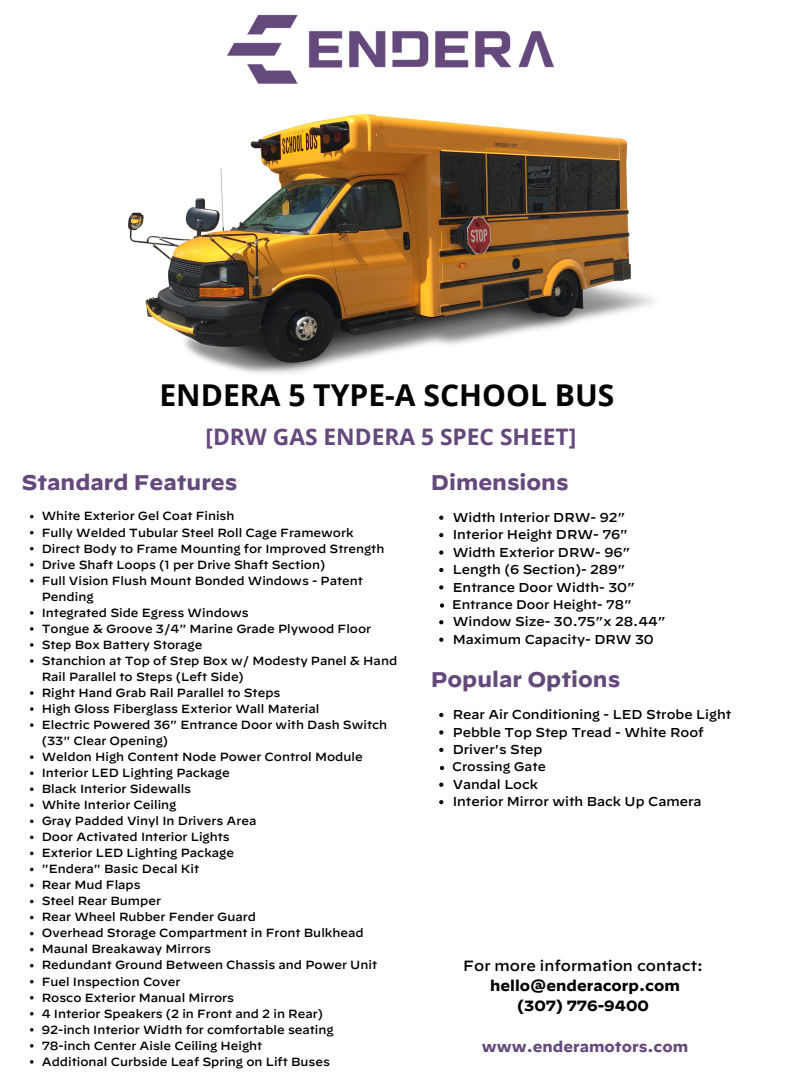
<style>
.page{position:relative;width:810px;height:1080px;background:#fff}
.page>*{position:absolute;margin:0;border:0;box-sizing:border-box;transform-origin:0 0}
.t1{font:700 30.06px "Open Sans";color:#000}
.t2{font:700 22.75px "Open Sans";color:#65497d}
.t3{font:700 21.25px "Decimal";color:#65497d}
.t4{font:700 14.81px "Decimal";color:#000}
.t5{font:500 14.81px "Decimal";color:#000}
.t6{font:700 14.81px "Decimal";color:#65497d}
.t7{font:500 12.88px "Decimal";color:#000}
.t8{font:500 12.5px "Decimal";color:#000}
.t9{font:500 11.81px/16.1px "Decimal";color:#000}
</style>
<div class="page">
<img style="left:228px;top:14px;width:326px;height:70px">
<svg style="left:439px;top:516px;width:4px;height:4px"></svg>
<svg style="left:439px;top:533px;width:4px;height:4px"></svg>
<svg style="left:439px;top:550px;width:4px;height:5px"></svg>
<svg style="left:439px;top:568px;width:4px;height:4px"></svg>
<svg style="left:439px;top:585px;width:4px;height:5px"></svg>
<svg style="left:440px;top:603px;width:4px;height:5px"></svg>
<svg style="left:439px;top:620px;width:4px;height:4px"></svg>
<svg style="left:439px;top:638px;width:4px;height:4px"></svg>
<svg style="left:439px;top:713px;width:4px;height:4px"></svg>
<svg style="left:439px;top:730px;width:4px;height:5px"></svg>
<svg style="left:439px;top:748px;width:4px;height:4px"></svg>
<svg style="left:440px;top:766px;width:4px;height:4px"></svg>
<svg style="left:439px;top:783px;width:4px;height:4px"></svg>
<svg style="left:439px;top:800px;width:4px;height:4px"></svg>
<svg style="left:30px;top:515px;width:4px;height:3px"></svg>
<svg style="left:30px;top:531px;width:4px;height:3px"></svg>
<svg style="left:30px;top:547px;width:4px;height:3px"></svg>
<svg style="left:30px;top:563px;width:4px;height:4px"></svg>
<svg style="left:30px;top:579px;width:4px;height:4px"></svg>
<svg style="left:30px;top:611px;width:4px;height:4px"></svg>
<svg style="left:30px;top:627px;width:4px;height:4px"></svg>
<svg style="left:30px;top:643px;width:4px;height:4px"></svg>
<svg style="left:30px;top:659px;width:4px;height:4px"></svg>
<svg style="left:30px;top:691px;width:4px;height:4px"></svg>
<svg style="left:30px;top:707px;width:4px;height:4px"></svg>
<svg style="left:30px;top:723px;width:4px;height:4px"></svg>
<svg style="left:30px;top:755px;width:4px;height:4px"></svg>
<svg style="left:30px;top:771px;width:4px;height:4px"></svg>
<svg style="left:30px;top:788px;width:4px;height:3px"></svg>
<svg style="left:30px;top:804px;width:4px;height:3px"></svg>
<svg style="left:30px;top:820px;width:4px;height:3px"></svg>
<svg style="left:30px;top:836px;width:4px;height:3px"></svg>
<svg style="left:30px;top:852px;width:4px;height:3px"></svg>
<svg style="left:30px;top:868px;width:4px;height:3px"></svg>
<svg style="left:30px;top:884px;width:4px;height:3px"></svg>
<svg style="left:30px;top:900px;width:4px;height:3px"></svg>
<svg style="left:30px;top:916px;width:4px;height:3px"></svg>
<svg style="left:30px;top:932px;width:4px;height:3px"></svg>
<svg style="left:30px;top:948px;width:4px;height:3px"></svg>
<svg style="left:30px;top:964px;width:4px;height:3px"></svg>
<svg style="left:30px;top:980px;width:4px;height:3px"></svg>
<svg style="left:30px;top:996px;width:4px;height:3px"></svg>
<svg style="left:30px;top:1012px;width:4px;height:4px"></svg>
<svg style="left:30px;top:1028px;width:4px;height:4px"></svg>
<svg style="left:30px;top:1044px;width:4px;height:4px"></svg>
<svg style="left:30px;top:1060px;width:4px;height:4px"></svg>
<img style="left:128px;top:114px;width:526px;height:260px">
<p class="t1" style="left:159px;top:374px;width:456px">ENDERA 5 TYPE-A SCHOOL BUS</p>
<p class="t2" style="left:206px;top:421px;width:372px">[DRW GAS ENDERA 5 SPEC SHEET]</p>
<p class="t3" style="left:22px;top:469px;width:217px">Standard Features</p>
<p class="t9" style="left:42px;top:508px;width:194px">White Exterior Gel Coat Finish</p>
<p class="t9" style="left:42px;top:524px;width:313px">Fully Welded Tubular Steel Roll Cage Framework</p>
<p class="t9" style="left:42px;top:540px;width:344px">Direct Body to Frame Mounting for Improved Strength</p>
<p class="t9" style="left:42px;top:556px;width:285px">Drive Shaft Loops (1 per Drive Shaft Section)</p>
<p class="t9" style="left:42px;top:572px;width:323px">Full Vision Flush Mount Bonded Windows - Patent<br>Pending</p>
<p class="t9" style="left:42px;top:604px;width:208px">Integrated Side Egress Windows</p>
<p class="t9" style="left:42px;top:620px;width:331px">Tongue &amp; Groove 3/4" Marine Grade Plywood Floor</p>
<p class="t9" style="left:42px;top:636px;width:162px">Step Box Battery Storage</p>
<p class="t9" style="left:42px;top:652px;width:357px">Stanchion at Top of Step Box w/ Modesty Panel &amp; Hand<br>Rail Parallel to Steps (Left Side)</p>
<p class="t9" style="left:42px;top:684px;width:240px">Right Hand Grab Rail Parallel to Steps</p>
<p class="t9" style="left:42px;top:700px;width:279px">High Gloss Fiberglass Exterior Wall Material</p>
<p class="t9" style="left:42px;top:716px;width:347px">Electric Powered 36" Entrance Door with Dash Switch (33" Clear Opening)</p>
<p class="t9" style="left:42px;top:749px;width:322px">Weldon High Content Node Power Control Module</p>
<p class="t9" style="left:42px;top:765px;width:190px">Interior LED Lighting Package</p>
<p class="t9" style="left:42px;top:781px;width:151px">Black Interior Sidewalls</p>
<p class="t9" style="left:42px;top:797px;width:136px">White Interior Ceiling</p>
<p class="t9" style="left:42px;top:813px;width:216px">Gray Padded Vinyl In Drivers Area</p>
<p class="t9" style="left:42px;top:829px;width:190px">Door Activated Interior Lights</p>
<p class="t9" style="left:42px;top:845px;width:194px">Exterior LED Lighting Package</p>
<p class="t9" style="left:42px;top:861px;width:159px">"Endera" Basic Decal Kit</p>
<p class="t9" style="left:42px;top:877px;width:100px">Rear Mud Flaps</p>
<p class="t9" style="left:42px;top:893px;width:121px">Steel Rear Bumper</p>
<p class="t9" style="left:42px;top:909px;width:216px">Rear Wheel Rubber Fender Guard</p>
<p class="t9" style="left:42px;top:925px;width:323px">Overhead Storage Compartment in Front Bulkhead</p>
<p class="t9" style="left:42px;top:941px;width:171px">Maunal Breakaway Mirrors</p>
<p class="t9" style="left:42px;top:957px;width:337px">Redundant Ground Between Chassis and Power Unit</p>
<p class="t9" style="left:42px;top:973px;width:140px">Fuel Inspection Cover</p>
<p class="t9" style="left:42px;top:989px;width:194px">Rosco Exterior Manual Mirrors</p>
<p class="t9" style="left:42px;top:1005px;width:283px">4 Interior Speakers (2 in Front and 2 in Rear)</p>
<p class="t9" style="left:42px;top:1021px;width:294px">92-inch Interior Width for comfortable seating</p>
<p class="t9" style="left:42px;top:1037px;width:222px">78-inch Center Aisle Ceiling Height</p>
<p class="t9" style="left:42px;top:1053px;width:290px">Additional Curbside Leaf Spring on Lift Buses</p>
<p class="t3" style="left:431px;top:469px;width:139px">Dimensions</p>
<p class="t7" style="left:453px;top:510px;width:174px">Width Interior DRW- 92”</p>
<p class="t7" style="left:453px;top:527px;width:177px">Interior Height DRW- 76"</p>
<p class="t7" style="left:453px;top:544px;width:179px">Width Exterior DRW- 96”</p>
<p class="t7" style="left:453px;top:562px;width:174px">Length (6 Section)- 289”</p>
<p class="t7" style="left:453px;top:579px;width:184px">Entrance Door Width- 30”</p>
<p class="t8" style="left:452px;top:597px;width:181px">Entrance Door Height- 78”</p>
<p class="t7" style="left:453px;top:614px;width:215px">Window Size- 30.75”x 28.44”</p>
<p class="t7" style="left:453px;top:632px;width:203px">Maximum Capacity- DRW 30</p>
<p class="t3" style="left:431px;top:667px;width:191px">Popular Options</p>
<p class="t7" style="left:453px;top:707px;width:280px">Rear Air Conditioning - LED Strobe Light</p>
<p class="t7" style="left:453px;top:724px;width:253px">Pebble Top Step Tread - White Roof</p>
<p class="t7" style="left:453px;top:742px;width:91px">Driver's Step</p>
<p class="t8" style="left:452px;top:759px;width:95px">Crossing Gate</p>
<p class="t7" style="left:453px;top:777px;width:87px">Vandal Lock</p>
<p class="t7" style="left:453px;top:794px;width:250px">Interior Mirror with Back Up Camera</p>
<p class="t5" style="left:463px;top:957px;width:241px">For more information contact:</p>
<p class="t4" style="left:490px;top:977px;width:191px">hello@enderacorp.com</p>
<p class="t4" style="left:517px;top:997px;width:133px">(307) 776-9400</p>
<p class="t6" style="left:482px;top:1038px;width:208px">www.enderamotors.com</p>
</div>
